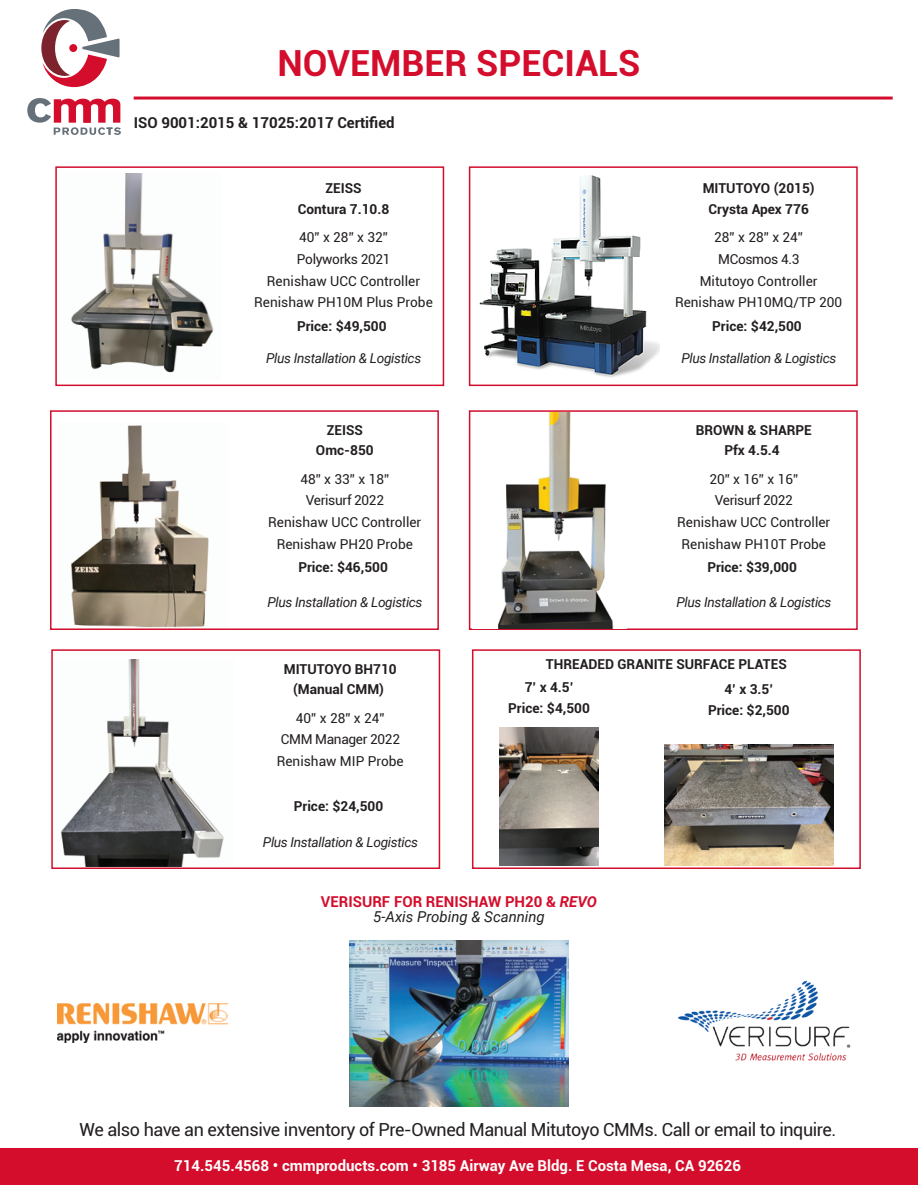
<style>
.page{position:relative;width:918px;height:1188px;background:#fff}
.page>*{position:absolute;margin:0;border:0;box-sizing:border-box;transform-origin:0 0}
.t1{font:700 36px "Roboto";color:#d30d2b}
.t2{font:18px "Roboto";letter-spacing:-.025em;color:#231f20}
.t3{font:700 15px "Roboto";color:#fff}
.t4{font:700 15px/14.7px "Roboto";color:#d30d2b;text-align:center}
.t5{font:700 15px "Roboto";color:#231f20}
.t6{font:700 13.65px/21px "Roboto";color:#231f20;text-align:center}
.t7{font:13.65px "Roboto";color:#231f20}
.t8{font:italic 13.65px "Roboto";letter-spacing:-.025em;color:#231f20}
.t9{font:13.65px/21.6px "Roboto";letter-spacing:-.025em;color:#231f20}
.s1{font-style:italic}
.s2{font-weight:400;font-style:italic;color:#231f20}
</style>
<div class="page">
<img style="left:479px;top:175px;width:180px;height:203px">
<div style="left:0;top:1148px;width:918px;height:37px;background:#d30d2b"></div>
<svg style="left:41px;top:9px;width:79px;height:78px"></svg>
<div style="left:69px;top:44px;width:8px;height:8px;background:#d30d2b;border-radius:50%"></div>
<svg style="left:27px;top:98px;width:94px;height:37px"></svg>
<hr style="left:134px;top:97px;width:759px;height:3px;background:#d30d2b">
<img style="left:71px;top:425px;width:138px;height:202px">
<div style="left:50px;top:410px;width:389px;height:220px;border:2px solid #d30d2b"></div>
<div style="left:469px;top:410px;width:389px;height:220px;border:2px solid #d30d2b"></div>
<img style="left:473px;top:413px;width:154px;height:215px">
<img style="left:60px;top:659px;width:164px;height:207px">
<div style="left:51px;top:649px;width:389px;height:220px;border:2px solid #d30d2b"></div>
<div style="left:472px;top:649px;width:389px;height:220px;border:2px solid #d30d2b"></div>
<img style="left:350px;top:940px;width:218px;height:166px">
<img style="left:678px;top:980px;width:173px;height:81px">
<img style="left:57px;top:1004px;width:171px;height:39px">
<div style="left:55px;top:166px;width:389px;height:220px;border:2px solid #d30d2b"></div>
<img style="left:71px;top:173px;width:143px;height:200px">
<div style="left:469px;top:166px;width:389px;height:220px;border:2px solid #d30d2b"></div>
<img style="left:500px;top:728px;width:99px;height:137px">
<img style="left:665px;top:745px;width:168px;height:120px">
<h1 class="t1" style="left:277px;top:38px;width:365px">NOVEMBER SPECIALS</h1>
<p class="t5" style="left:134px;top:112px;width:263px">ISO 9001:2015 &amp; 17025:2017 Certified</p>
<p class="t6" style="left:325px;top:177px;width:38px">ZEISS</p>
<p class="t6" style="left:703px;top:177px;width:113px">MITUTOYO (2015)</p>
<p class="t6" style="left:298px;top:198px;width:93px">Contura 7.10.8</p>
<p class="t6" style="left:709px;top:198px;width:102px">Crysta Apex 776</p>
<p class="t9" style="left:297px;top:226px;width:95px">40” x 28” x 32”<br>Polyworks 2021</p>
<p class="t9" style="left:714px;top:226px;width:90px">28” x 28” x 24”<br>MCosmos 4.3</p>
<p class="t7" style="left:267px;top:271px;width:155px">Renishaw UCC Controller</p>
<p class="t7" style="left:700px;top:271px;width:119px">Mitutoyo Controller</p>
<p class="t7" style="left:254px;top:293px;width:180px">Renishaw PH10M Plus Probe</p>
<p class="t7" style="left:675px;top:293px;width:169px">Renishaw PH10MQ/TP 200</p>
<p class="t6" style="left:297px;top:315px;width:91px">Price: $49,500</p>
<p class="t6" style="left:712px;top:315px;width:91px">Price: $42,500</p>
<p class="t8" style="left:266px;top:349px;width:157px">Plus Installation &amp; Logistics</p>
<p class="t8" style="left:681px;top:349px;width:157px">Plus Installation &amp; Logistics</p>
<p class="t6" style="left:316px;top:419px;width:59px;line-height:20.5px">ZEISS<br>Omc-850</p>
<p class="t6" style="left:696px;top:419px;width:118px">BROWN &amp; SHARPE</p>
<p class="t6" style="left:724px;top:439px;width:57px">Pfx 4.5.4</p>
<p class="t7" style="left:300px;top:469px;width:90px">48” x 33” x 18”</p>
<p class="t7" style="left:709px;top:469px;width:90px">20” x 16” x 16”</p>
<p class="t9" style="left:306px;top:489px;width:80px">Verisurf 2022</p>
<p class="t9" style="left:715px;top:489px;width:80px">Verisurf 2022</p>
<p class="t7" style="left:268px;top:513px;width:155px">Renishaw UCC Controller</p>
<p class="t6" style="left:298px;top:556px;width:91px">Price: $46,500</p>
<p class="t7" style="left:277px;top:534px;width:138px">Renishaw PH20 Probe</p>
<p class="t7" style="left:677px;top:513px;width:155px">Renishaw UCC Controller</p>
<p class="t7" style="left:682px;top:534px;width:146px">Renishaw PH10T Probe</p>
<p class="t6" style="left:707px;top:556px;width:91px">Price: $39,000</p>
<p class="t8" style="left:267px;top:593px;width:157px">Plus Installation &amp; Logistics</p>
<p class="t8" style="left:676px;top:593px;width:157px">Plus Installation &amp; Logistics</p>
<p class="t6" style="left:284px;top:658px;width:114px">MITUTOYO BH710</p>
<p class="t6" style="left:546px;top:653px;width:242px">THREADED GRANITE SURFACE PLATES</p>
<p class="t6" style="left:293px;top:678px;width:92px">(Manual CMM)</p>
<p class="t7" style="left:296px;top:708px;width:90px">40” x 28” x 24”</p>
<p class="t7" style="left:277px;top:752px;width:129px">Renishaw MIP Probe</p>
<p class="t9" style="left:281px;top:728px;width:121px">CMM Manager 2022</p>
<p class="t6" style="left:508px;top:676px;width:83px">7’ x 4.5’<br>Price: $4,500</p>
<p class="t6" style="left:708px;top:678px;width:83px">4’ x 3.5’<br>Price: $2,500</p>
<p class="t6" style="left:294px;top:795px;width:91px">Price: $24,500</p>
<p class="t8" style="left:263px;top:833px;width:157px">Plus Installation &amp; Logistics</p>
<p class="t4" style="left:321px;top:894px;width:278px">VERISURF FOR RENISHAW PH20 &amp; <span class="s1">REVO<br></span><span class="s2">5-Axis Probing &amp; Scanning</span></p>
<h2 class="t2" style="left:80px;top:1117px;width:758px">We also have an extensive inventory of Pre-Owned Manual Mitutoyo CMMs. Call or email to inquire.</h2>
<p class="t3" style="left:174px;top:1155px;width:568px">714.545.4568 • cmmproducts.com • 3185 Airway Ave Bldg. E Costa Mesa, CA 92626</p>
</div>
